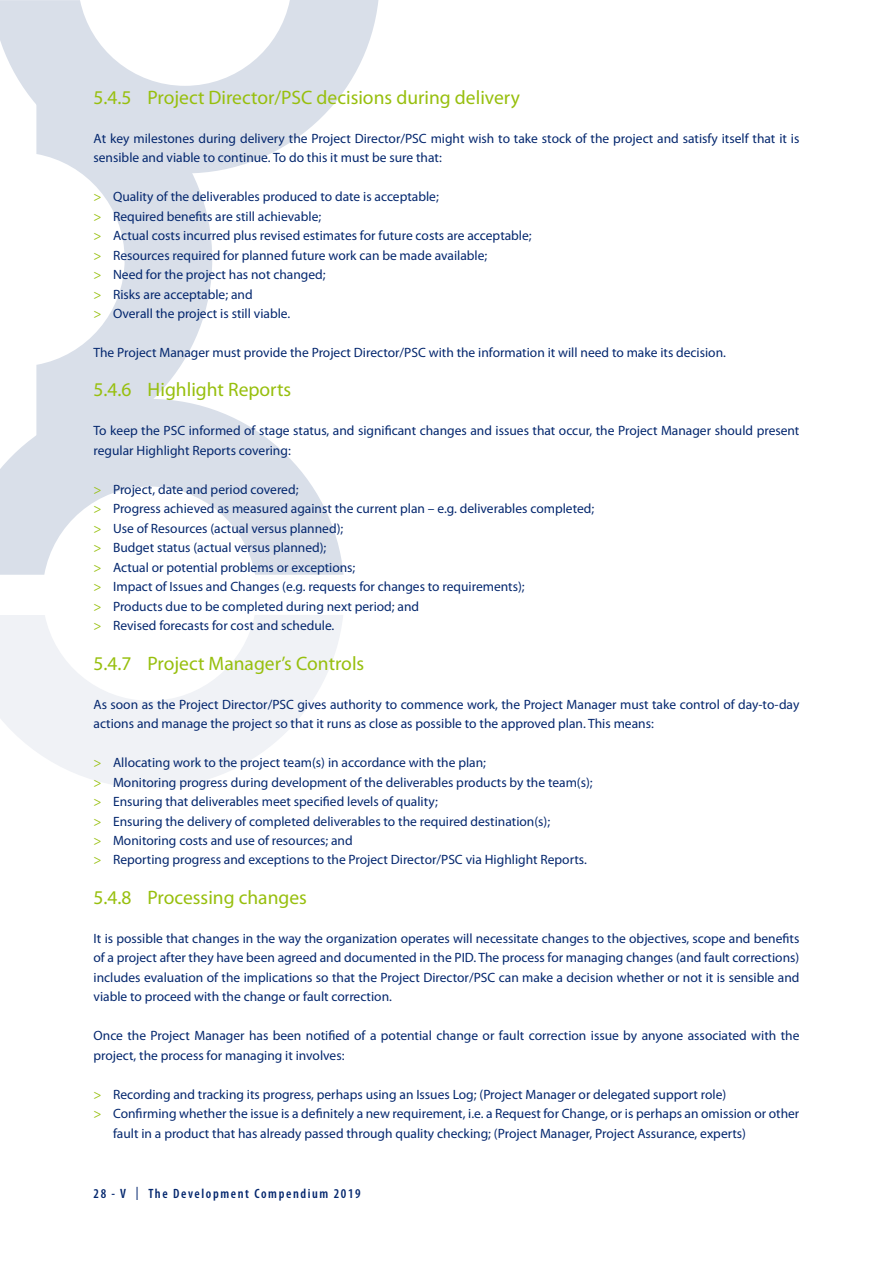
<style>
.page{position:relative;width:893px;height:1263px;background:#fff}
.page>*{position:absolute;margin:0;border:0;box-sizing:border-box;transform-origin:0 0}
.t1{font:19.5px "Myriad Pro";color:#97bf0d}
.t2{font:13.5px/19.5px "Myriad Pro";color:#04276e}
.t3{font:600 condensed 13.5px "Myriad Pro";letter-spacing:.12em;color:#04276e}
.s1{color:#97bf0d}
.s2{font-weight:300;font-stretch:normal;font-size:19.5px}
</style>
<div class="page">
<svg style="left:0;top:409px;width:344px;height:166px;fill:#d9dfe9"></svg>
<svg style="left:36px;top:173px;width:176px;height:280px;fill:#d9dfe9"></svg>
<svg style="left:0;top:0;width:378px;height:173px;fill:#d9dfe9"></svg>
<svg style="left:0;top:615px;width:343px;height:173px;fill:#f0f2f6"></svg>
<h1 class="t1" style="left:94px;top:87px;width:428px">5.4.5 Project Director/PSC decisions during delivery</h1>
<p class="t2" style="left:94px;top:129px;width:707px">At key milestones during delivery the Project Director/PSC might wish to take stock of the project and satisfy itself that it is sensible and viable to continue. To do this it must be sure that:</p>
<p class="t2" style="left:94px;top:187px;width:440px"><span class="s1">&gt;</span> Quality of the deliverables produced to date is acceptable;<br><span class="s1">&gt;</span> Required benefits are still achievable;<br><span class="s1">&gt;</span> Actual costs incurred plus revised estimates for future costs are acceptable; <span class="s1">&gt;</span> Resources required for planned future work can be made available;<br><span class="s1">&gt;</span> Need for the project has not changed;<br><span class="s1">&gt;</span> Risks are acceptable; and<br><span class="s1">&gt;</span> Overall the project is still viable.</p>
<p class="t2" style="left:94px;top:343px;width:634px">The Project Manager must provide the Project Director/PSC with the information it will need to make its decision.</p>
<h1 class="t1" style="left:94px;top:379px;width:199px">5.4.6 Highlight Reports</h1>
<p class="t2" style="left:94px;top:421px;width:707px">To keep the PSC informed of stage status, and significant changes and issues that occur, the Project Manager should present regular Highlight Reports covering:</p>
<p class="t2" style="left:94px;top:480px;width:502px"><span class="s1">&gt;</span> Project, date and period covered;<br><span class="s1">&gt;</span> Progress achieved as measured against the current plan – e.g. deliverables completed; <span class="s1">&gt;</span> Use of Resources (actual versus planned);<br><span class="s1">&gt;</span> Budget status (actual versus planned);<br><span class="s1">&gt;</span> Actual or potential problems or exceptions;<br><span class="s1">&gt;</span> Impact of Issues and Changes (e.g. requests for changes to requirements);<br><span class="s1">&gt;</span> Products due to be completed during next period; and<br><span class="s1">&gt;</span> Revised forecasts for cost and schedule.</p>
<h1 class="t1" style="left:94px;top:652px;width:272px">5.4.7 Project Manager’s Controls</h1>
<p class="t2" style="left:94px;top:694px;width:707px">As soon as the Project Director/PSC gives authority to commence work, the Project Manager must take control of day-to-day actions and manage the project so that it runs as close as possible to the approved plan. This means:</p>
<p class="t2" style="left:94px;top:753px;width:501px"><span class="s1">&gt;</span> Allocating work to the project team(s) in accordance with the plan;<br><span class="s1">&gt;</span> Monitoring progress during development of the deliverables products by the team(s); <span class="s1">&gt;</span> Ensuring that deliverables meet specified levels of quality;<br><span class="s1">&gt;</span> Ensuring the delivery of completed deliverables to the required destination(s);<br><span class="s1">&gt;</span> Monitoring costs and use of resources; and<br><span class="s1">&gt;</span> Reporting progress and exceptions to the Project Director/PSC via Highlight Reports.</p>
<h1 class="t1" style="left:94px;top:886px;width:215px">5.4.8 Processing changes</h1>
<p class="t2" style="left:94px;top:928px;width:707px;text-align:justify">It is possible that changes in the way the organization operates will necessitate changes to the objectives, scope and benefits of a project after they have been agreed and documented in the PID. The process for managing changes (and fault corrections) includes evaluation of the implications so that the Project Director/PSC can make a decision whether or not it is sensible and viable to proceed with the change or fault correction.</p>
<p class="t2" style="left:94px;top:1026px;width:707px">Once the Project Manager has been notified of a potential change or fault correction issue by anyone associated with the project, the process for managing it involves:</p>
<p class="t2" style="left:94px;top:1084px;width:634px"><span class="s1">&gt;</span> Recording and tracking its progress, perhaps using an Issues Log; (Project Manager or delegated support role)</p>
<p class="t2" style="left:94px;top:1104px;width:707px"><span class="s1">&gt;</span> Confirming whether the issue is a definitely a new requirement, i.e. a Request for Change, or is perhaps an omission or other</p>
<p class="t2" style="left:113px;top:1123px;width:635px">fault in a product that has already passed through quality checking; (Project Manager, Project Assurance, experts)</p>
<p class="t3" style="left:94px;top:1186px;width:269px">28 - V <span class="s2">I</span> The Development Compendium 2019</p>
</div>
